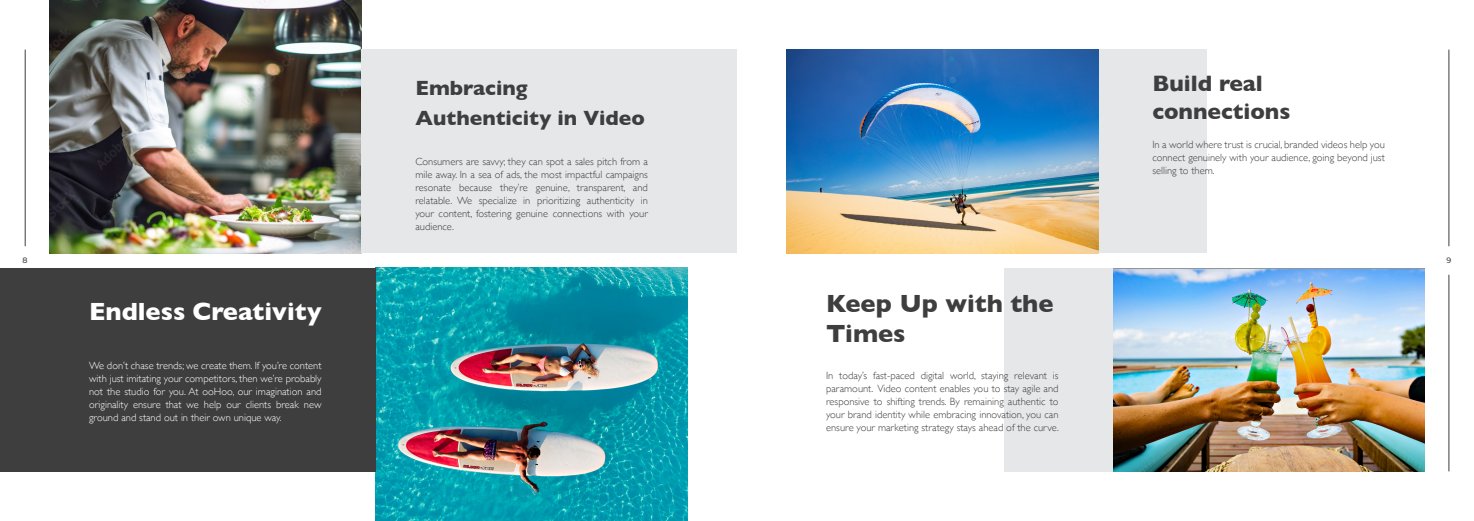
<style>
.page{position:relative;width:1474px;height:521px;background:#fff}
.page>*{position:absolute;margin:0;border:0;box-sizing:border-box;transform-origin:0 0}
.t1{font:700 25.38px/30.4px "Gill Sans";color:#3e3e3f}
.t2{font:700 25.38px "Gill Sans";color:#fff}
.t3{font:700 22.75px/27.3px "Gill Sans";color:#3e3e3f}
.t4{font:700 21px/30.4px "Gill Sans";color:#3e3e3f}
.Body_Text_-_Regular__Justify{font:300 10.5px/13.1px "Gill Sans";color:#3e3e3f;text-align:justify}
.Body_Text_-_Regular__Justify-2{font:300 10.5px/13.1px "Gill Sans";color:#fff;text-align:justify}
.t5{font:500 7.88px "Montserrat";color:#3e3e3f}
</style>
<div class="page">
<div style="left:1098px;top:50px;width:108px;height:203px;background:#e6e7e9"></div>
<div style="left:1004px;top:268px;width:108px;height:203px;background:#e6e7e9"></div>
<img style="left:1113px;top:269px;width:311px;height:202px">
<img style="left:786px;top:50px;width:312px;height:203px">
<img style="left:376px;top:268px;width:311px;height:253px">
<img style="left:50px;top:0;width:311px;height:253px">
<div style="left:361px;top:50px;width:376px;height:203px;background:#e6e7e9"></div>
<div style="left:0;top:268px;width:376px;height:203px;background:#3e3e3f"></div>
<hr style="left:25px;top:50px;width:1px;height:196px;background:#3e3e3f">
<hr style="left:1448px;top:50px;width:1px;height:196px;background:#3e3e3f">
<hr style="left:1448px;top:275px;width:1px;height:196px;background:#3e3e3f">
<p class="t4" style="left:415px;top:72px;width:231px">Embracing<br>Authenticity in Video</p>
<p class="Body_Text_-_Regular__Justify" style="left:415px;top:154px;width:234px">Consumers are savvy; they can spot a sales pitch from a mile away. In a sea of ads, the most impactful campaigns resonate because they’re genuine, transparent, and relatable. We specialize in prioritizing authenticity in your content, fostering genuine connections with your audience.</p>
<p class="t3" style="left:1152px;top:70px;width:139px">Build real connections</p>
<p class="Body_Text_-_Regular__Justify" style="left:1152px;top:137px;width:234px">In a world where trust is crucial, branded videos help you connect genuinely with your audience, going beyond just selling to them.</p>
<p class="t5" style="left:23px;top:255px;width:7px">8</p>
<p class="t5" style="left:1446px;top:255px;width:6px">9</p>
<p class="t2" style="left:89px;top:291px;width:234px">Endless Creativity</p>
<p class="Body_Text_-_Regular__Justify-2" style="left:89px;top:358px;width:234px">We don’t chase trends; we create them. If you’re content with just imitating your competitors, then we’re probably not the studio for you. At ooHoo, our imagination and originality ensure that we help our clients break new ground and stand out in their own unique way.</p>
<p class="t1" style="left:826px;top:287px;width:229px">Keep Up with the<br>Times</p>
<p class="Body_Text_-_Regular__Justify" style="left:826px;top:368px;width:234px">In today’s fast-paced digital world, staying relevant is paramount. Video content enables you to stay agile and responsive to shifting trends. By remaining authentic to your brand identity while embracing innovation, you can ensure your marketing strategy stays ahead of the curve.</p>
</div>
